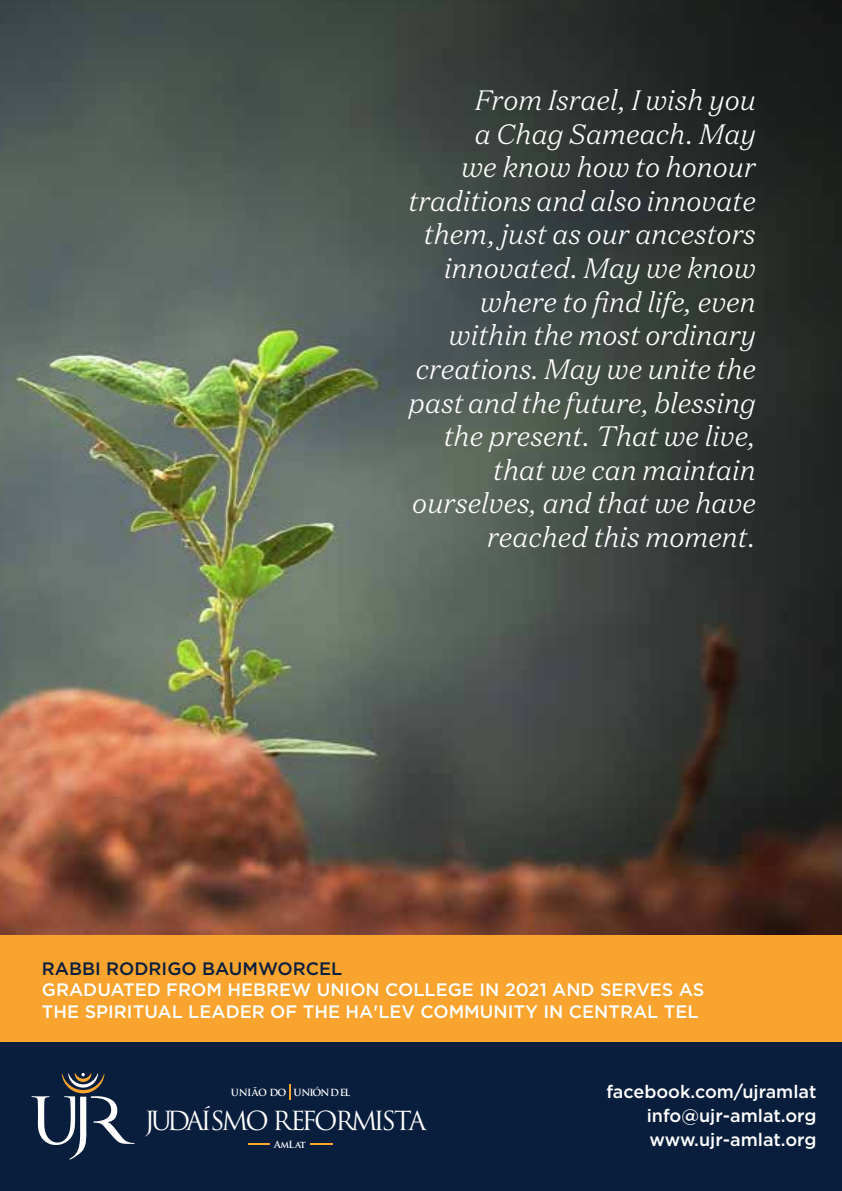
<style>
.page{position:relative;width:842px;height:1191px;background:#fff}
.page>*{position:absolute;margin:0;border:0;box-sizing:border-box;transform-origin:0 0}
.t1{font:italic 300 28px/33.6px "Domaine Text";color:#fff;text-align:right}
.t2{font:25.6px "Trajan Pro";letter-spacing:-.13em;color:#fff}
.t3{font:500 18px/24px "Gotham";color:#fff;text-align:justify}
.t4{font:500 18px "Gotham";color:#0a1e3d}
.t5{font:700 9.6px "Trajan Pro";letter-spacing:-.09em;color:#fff}
</style>
<div class="page">
<img style="left:0;top:0;width:842px;height:934px">
<div style="left:0;top:1041px;width:842px;height:150px;background:#091e3d"></div>
<svg style="left:32px;top:1073px;width:103px;height:86px"></svg>
<svg style="left:289px;top:1084px;width:2px;height:16px"></svg>
<svg style="left:248px;top:1143px;width:22px;height:1px"></svg>
<svg style="left:310px;top:1143px;width:22px;height:1px"></svg>
<div style="left:0;top:934px;width:842px;height:107px;background:#f9a42e"></div>
<p class="t1" style="left:409px;top:83px;width:349px">From Israel, I wish you<br>a Chag Sameach. May<br>we know how to honour traditions and also innovate them, just as our ancestors innovated. May we know where to find life, even within the most ordinary creations. May we unite the past and the future, blessing the present. That we live, that we can maintain ourselves, and that we have reached this moment.</p>
<p class="t4" style="left:42px;top:956px;width:302px">RABBI RODRIGO BAUMWORCEL</p>
<p class="t3" style="left:42px;top:979px;width:664px;line-height:21.6px">GRADUATED FROM HEBREW UNION COLLEGE IN 2021 AND SERVES AS<br>THE SPIRITUAL LEADER OF THE HA'LEV COMMUNITY IN CENTRAL TEL</p>
<p class="t5" style="left:231px;top:1087px;width:121px">UNIÃO DO UNIÓN DEL</p>
<p class="t2" style="left:145px;top:1104px;width:283px">JUDAÍSMO REFORMISTA</p>
<p class="t5" style="left:274px;top:1138px;width:33px">AmLat</p>
<p class="t3" style="left:647px;top:1079px;width:171px;text-indent:-40px">facebook.com/ujramlat info@ujr-amlat.org www.ujr-amlat.org</p>
</div>
